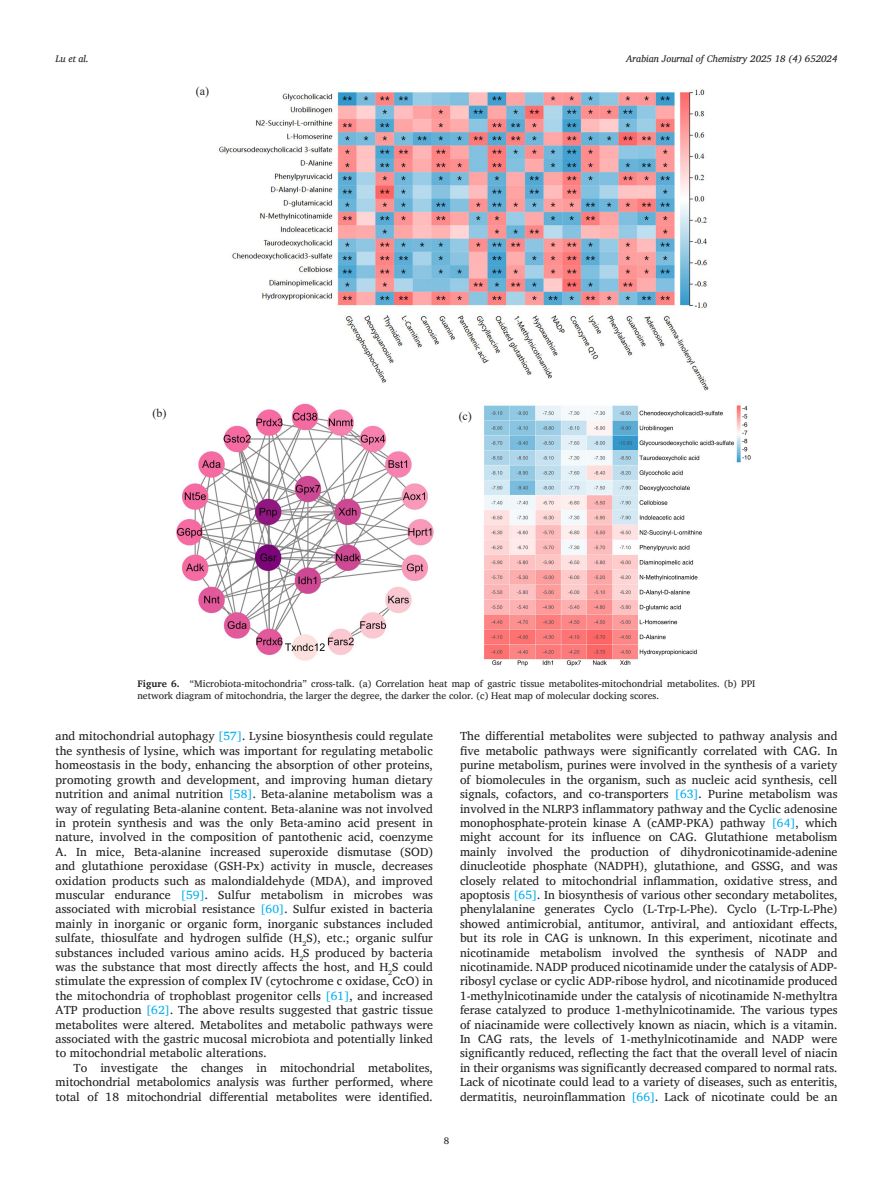
<style>
.page{position:relative;width:893px;height:1191px;background:#fff}
.page>*{position:absolute;margin:0;border:0;box-sizing:border-box;transform-origin:0 0}
.para{font:12px/14.4px "Charis SIL";color:#231f20;text-align:justify}
.Fig_label{font:12px "Times New Roman";color:#231f20}
.float_figure_figure{font:9.75px/11.7px "Charis SIL";color:#231f20}
.t1{font:italic 9.75px "Charis SIL";color:#231f20}
.s1{font-weight:700}
.s2{color:#00aeef}
</style>
<div class="page">
<img style="left:176px;top:89px;width:575px;height:578px">
<p class="t1" style="left:56px;top:53px;width:35px">Lu et al.</p>
<p class="t1" style="left:626px;top:53px;width:213px">Arabian Journal of Chemistry 2025 18 (4) 652024</p>
<p class="Fig_label" style="left:196px;top:83px;width:15px">(a)</p>
<p class="Fig_label" style="left:153px;top:405px;width:15px">(b)</p>
<p class="Fig_label" style="left:459px;top:408px;width:15px">(c)</p>
<p class="float_figure_figure" style="left:137px;top:678px;width:620px"><span class="s1">Figure 6.</span> “Microbiota-mitochondria” cross-talk. (a) Correlation heat map of gastric tissue metabolites-mitochondrial metabolites. (b) PPI network diagram of mitochondria, the larger the degree, the darker the color. (c) Heat map of molecular docking scores.</p>
<p class="para" style="left:56px;top:729px;width:379px">and mitochondrial autophagy <span class="s2">[57]</span>. Lysine biosynthesis could regulate the synthesis of lysine, which was important for regulating metabolic homeostasis in the body, enhancing the absorption of other proteins, promoting growth and development, and improving human dietary nutrition and animal nutrition <span class="s2">[58]</span>. Beta-alanine metabolism was a way of regulating Beta-alanine content. Beta-alanine was not involved in protein synthesis and was the only Beta-amino acid present in nature, involved in the composition of pantothenic acid, coenzyme A. In mice, Beta-alanine increased superoxide dismutase (SOD) and glutathione peroxidase (GSH-Px) activity in muscle, decreases oxidation products such as malondialdehyde (MDA), and improved muscular endurance <span class="s2">[59]</span>. Sulfur metabolism in microbes was associated with microbial resistance <span class="s2">[60]</span>. Sulfur existed in bacteria mainly in inorganic or organic form, inorganic substances included sulfate, thiosulfate and hydrogen sulfide (H<sub>2</sub>S), etc.; organic sulfur substances included various amino acids. H<sub>2</sub>S produced by bacteria was the substance that most directly affects the host, and H<sub>2</sub>S could stimulate the expression of complex IV (cytochrome c oxidase, CcO) in the mitochondria of trophoblast progenitor cells <span class="s2">[61]</span>, and increased ATP production <span class="s2">[62]</span>. The above results suggested that gastric tissue metabolites were altered. Metabolites and metabolic pathways were associated with the gastric mucosal microbiota and potentially linked to mitochondrial metabolic alterations.</p>
<p class="para" style="left:56px;top:1060px;width:379px;text-indent:18px">To investigate the changes in mitochondrial metabolites, mitochondrial metabolomics analysis was further performed, where total of 18 mitochondrial differential metabolites were identified.</p>
<p class="para" style="left:460px;top:729px;width:379px">The differential metabolites were subjected to pathway analysis and five metabolic pathways were significantly correlated with CAG. In purine metabolism, purines were involved in the synthesis of a variety of biomolecules in the organism, such as nucleic acid synthesis, cell signals, cofactors, and co-transporters <span class="s2">[63]</span>. Purine metabolism was involved in the NLRP3 inflammatory pathway and the Cyclic adenosine monophosphate-protein kinase A (cAMP-PKA) pathway <span class="s2">[64]</span>, which might account for its influence on CAG. Glutathione metabolism mainly involved the production of dihydronicotinamide-adenine dinucleotide phosphate (NADPH), glutathione, and GSSG, and was closely related to mitochondrial inflammation, oxidative stress, and apoptosis <span class="s2">[65]</span>. In biosynthesis of various other secondary metabolites, phenylalanine generates Cyclo (L-Trp-L-Phe). Cyclo (L-Trp-L-Phe) showed antimicrobial, antitumor, antiviral, and antioxidant effects, but its role in CAG is unknown. In this experiment, nicotinate and nicotinamide metabolism involved the synthesis of NADP and nicotinamide. NADP produced nicotinamide under the catalysis of ADP&shy;ribosyl cyclase or cyclic ADP-ribose hydrol, and nicotinamide produced 1-methylnicotinamide under the catalysis of nicotinamide N-methyltra ferase catalyzed to produce 1-methylnicotinamide. The various types of niacinamide were collectively known as niacin, which is a vitamin.<br>In CAG rats, the levels of 1-methylnicotinamide and NADP were significantly reduced, reflecting the fact that the overall level of niacin in their organisms was significantly decreased compared to normal rats.<br>Lack of nicotinate could lead to a variety of diseases, such as enteritis, dermatitis, neuroinflammation <span class="s2">[66]</span>. Lack of nicotinate could be an</p>
<p class="float_figure_figure" style="left:444px;top:1134px;width:7px">8</p>
</div>
